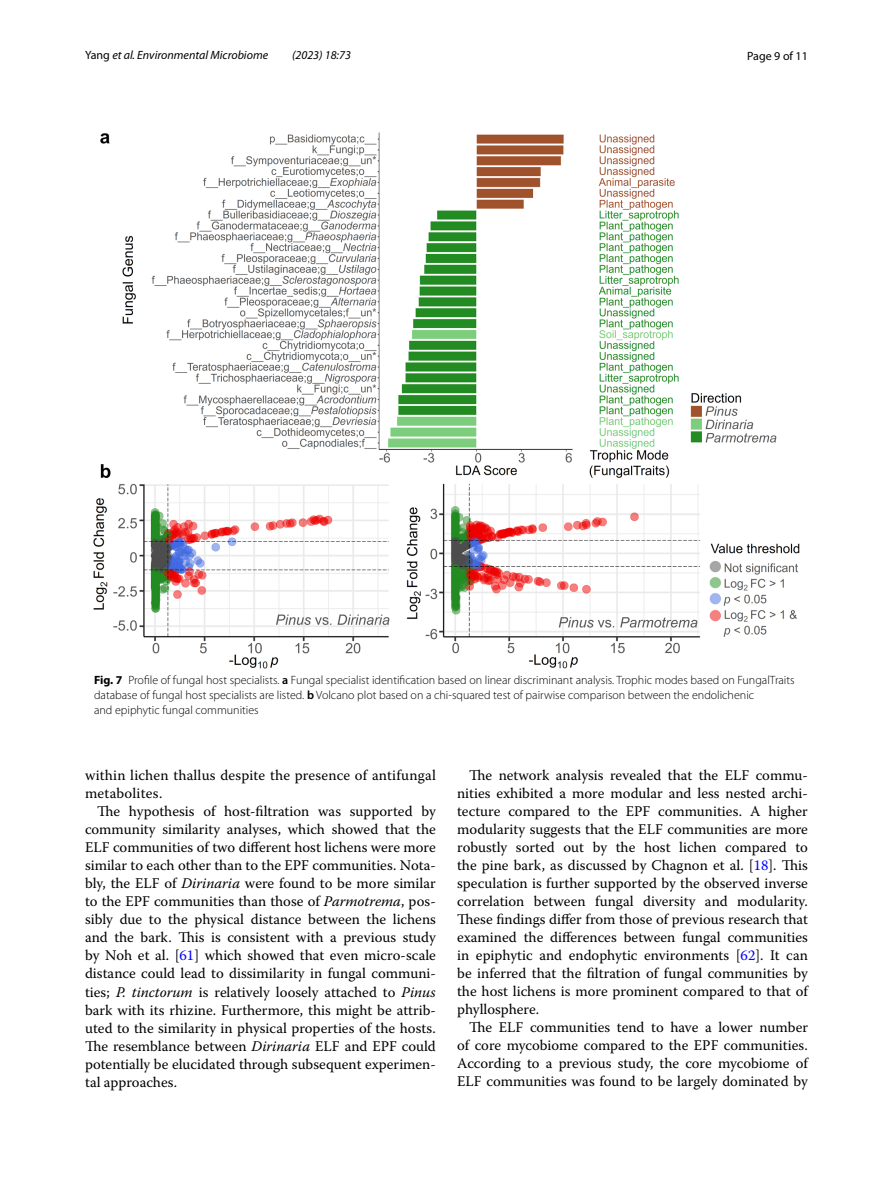
<style>
.page{position:relative;width:893px;height:1187px;background:#fff}
.page>*{position:absolute;margin:0;border:0;box-sizing:border-box;transform-origin:0 0}
.t1{font:14.7px/18px "Warnock Pro";color:#000;text-align:justify}
.t2{font:300 12px/15px "Myriad Pro";color:#000}
.t3{font:italic 12px "Myriad Pro";color:#000}
.t4{font:12px "Myriad Pro";color:#000}
.s1{font-style:normal}
.s2{font-weight:700}
.s3{font-weight:600}
.s4{font-style:italic}
.s5{color:#00f}
</style>
<div class="page">
<img style="left:93px;top:133px;width:707px;height:536px">
<p class="t3" style="left:85px;top:48px;width:185px"><span class="s1">Yang</span> et al. Environmental Microbiome</p>
<p class="t3" style="left:292px;top:48px;width:60px">(2023) 18:73</p>
<p class="t4" style="left:747px;top:48px;width:62px">Page 9 of 11</p>
<p class="t2" style="left:94px;top:672px;width:702px"><span class="s2">Fig. 7</span> Profile of fungal host specialists. <span class="s3">a</span> Fungal specialist identification based on linear discriminant analysis. Trophic modes based on FungalTraits database of fungal host specialists are listed. <span class="s3">b</span> Volcano plot based on a chi-squared test of pairwise comparison between the endolichenic<br>and epiphytic fungal communities</p>
<p class="t1" style="left:85px;top:766px;width:352px">within lichen thallus despite the presence of antifungal metabolites.</p>
<p class="t1" style="left:85px;top:802px;width:352px;text-indent:12px">The hypothesis of host-filtration was supported by community similarity analyses, which showed that the ELF communities of two different host lichens were more similar to each other than to the EPF communities. Nota&shy;bly, the ELF of <span class="s4">Dirinaria</span> were found to be more similar to the EPF communities than those of <span class="s4">Parmotrema</span>, pos&shy;sibly due to the physical distance between the lichens and the bark. This is consistent with a previous study by Noh et al. [<span class="s5">61</span>] which showed that even micro-scale distance could lead to dissimilarity in fungal communi&shy;ties; <span class="s4">P. tinctorum</span> is relatively loosely attached to <span class="s4">Pinus </span>bark with its rhizine. Furthermore, this might be attrib&shy;uted to the similarity in physical properties of the hosts.<br>The resemblance between <span class="s4">Dirinaria</span> ELF and EPF could potentially be elucidated through subsequent experimen&shy;tal approaches.</p>
<p class="t1" style="left:457px;top:766px;width:352px;text-indent:12px">The network analysis revealed that the ELF commu&shy;nities exhibited a more modular and less nested archi&shy;tecture compared to the EPF communities. A higher modularity suggests that the ELF communities are more robustly sorted out by the host lichen compared to the pine bark, as discussed by Chagnon et al. [<span class="s5">18</span>]. This speculation is further supported by the observed inverse correlation between fungal diversity and modularity.<br>These findings differ from those of previous research that examined the differences between fungal communities in epiphytic and endophytic environments [<span class="s5">62</span>]. It can be inferred that the filtration of fungal communities by the host lichens is more prominent compared to that of phyllosphere.</p>
<p class="t1" style="left:457px;top:1018px;width:352px;text-indent:12px">The ELF communities tend to have a lower number of core mycobiome compared to the EPF communities.<br>According to a previous study, the core mycobiome of ELF communities was found to be largely dominated by</p>
</div>
